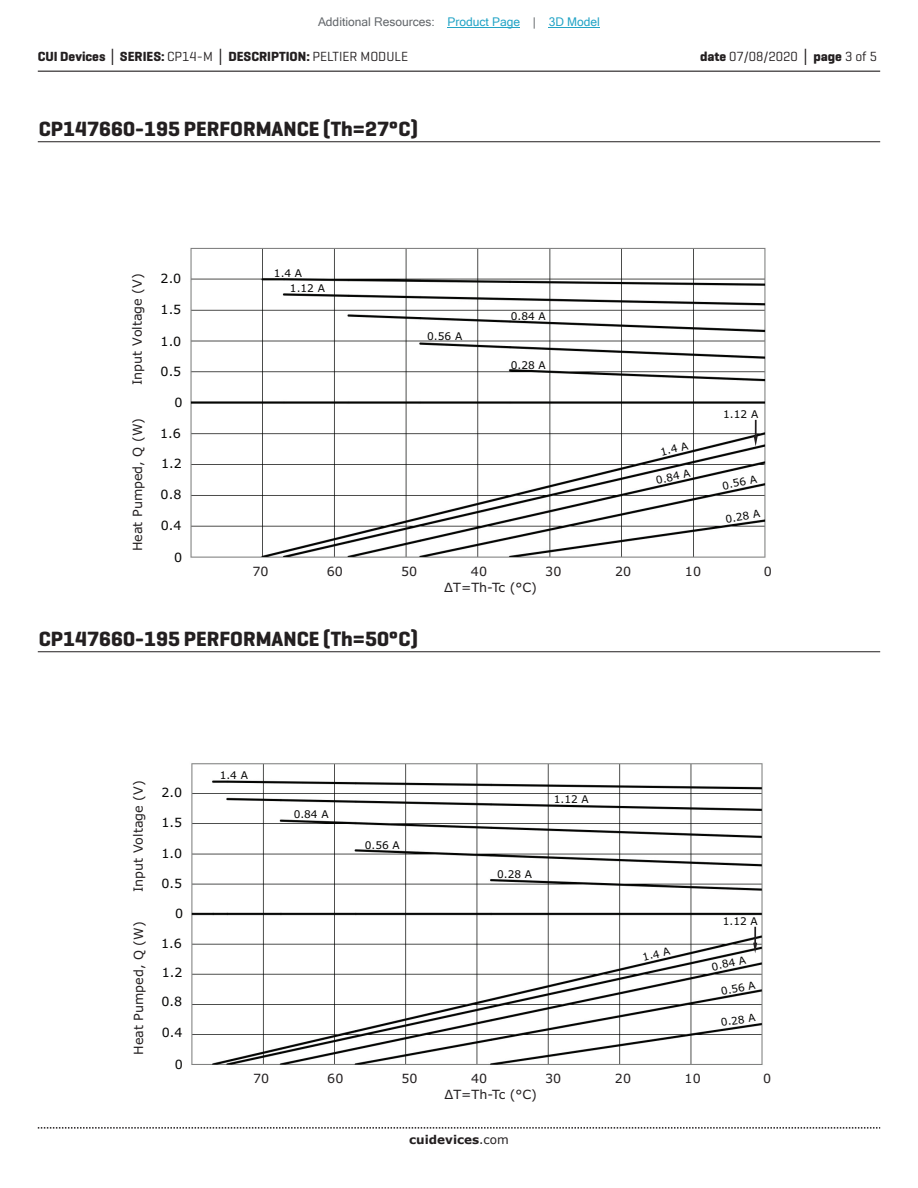
<style>
.page{position:relative;width:918px;height:1188px;background:#fff}
.page>*{position:absolute;margin:0;border:0;box-sizing:border-box;transform-origin:0 0}
.t1{font:700 21px "Geogrotesque";color:#231f20}
.t2{font:700 13.5px "Geogrotesque";color:#231f20}
.t3{font:13.5px "Geogrotesque";color:#231f20}
.t4{font:12.75px "Verdana";color:#231f20}
.t5{font:12.75px "Verdana";color:#050504}
.t6{font:12px "Microsoft Sans Serif";color:#63676b}
.t7{font:700 12px "Verdana";color:#231f20}
.t8{font:10.65px "Verdana";color:#050504}
.t9{font:10.5px "Verdana";color:#050504}
.s1{color:#23a4c6}
.s2{font-family:"Verdana"}
.s3{font-weight:400}
.s4{font-weight:700}
.s5{font-family:"Verdana";font-weight:700}
</style>
<div class="page">
<hr style="left:38px;top:71px;width:842px;height:1px;background:#231f20">
<svg style="left:38px;top:1127px;width:842px;height:2px"></svg>
<img style="left:190px;top:247px;width:576px;height:311px">
<svg style="left:754px;top:420px;width:4px;height:27px"></svg>
<hr style="left:38px;top:141px;width:842px;height:1px;background:#231f20">
<img style="left:191px;top:763px;width:572px;height:302px">
<svg style="left:753px;top:927px;width:4px;height:26px"></svg>
<hr style="left:38px;top:651px;width:842px;height:1px;background:#231f20">
<hr style="left:448px;top:27px;width:72px;height:1px;background:#23a4c6">
<hr style="left:549px;top:27px;width:51px;height:1px;background:#23a4c6">
<p class="t6" style="left:318px;top:15px;width:283px">Additional Resources: <span class="s1">Product Page</span> | <span class="s1">3D Model</span></p>
<p class="t2" style="left:38px;top:48px;width:372px">CUI Devices <span class="s2">│</span> SERIES: <span class="s3">CP14-M</span> <span class="s2">│</span> DESCRIPTION: <span class="s3">PELTIER MODULE</span></p>
<p class="t3" style="left:700px;top:48px;width:179px"><span class="s4">date</span> 07/08/2020 <span class="s5">│</span> <span class="s4">page</span> 3 of 5</p>
<h1 class="t1" style="left:39px;top:116px;width:381px">CP147660-195 PERFORMANCE (Th=27°C)</h1>
<p class="t4" style="left:128px;top:385px;width:113px;rotate:-90deg">Input Voltage (V)</p>
<p class="t4" style="left:129px;top:551px;width:135px;rotate:-90deg">Heat Pumped, Q (W)</p>
<p class="t5" style="left:161px;top:269px;width:22px">2.0</p>
<p class="t5" style="left:161px;top:300px;width:22px">1.5</p>
<p class="t5" style="left:161px;top:333px;width:22px">1.0</p>
<p class="t5" style="left:161px;top:363px;width:22px">0.5</p>
<p class="t5" style="left:174px;top:394px;width:10px">0</p>
<p class="t5" style="left:160px;top:425px;width:22px">1.6</p>
<p class="t5" style="left:161px;top:455px;width:22px">1.2</p>
<p class="t5" style="left:161px;top:486px;width:22px">0.8</p>
<p class="t5" style="left:161px;top:517px;width:22px">0.4</p>
<p class="t5" style="left:174px;top:549px;width:10px">0</p>
<p class="t8" style="left:274px;top:266px;width:30px">1.4 A</p>
<p class="t8" style="left:290px;top:281px;width:37px">1.12 A</p>
<p class="t8" style="left:427px;top:328px;width:37px">0.56 A</p>
<p class="t8" style="left:511px;top:309px;width:37px">0.84 A</p>
<p class="t8" style="left:511px;top:357px;width:37px">0.28 A</p>
<p class="t8" style="left:659px;top:445px;width:30px;rotate:-14deg">1.4 A</p>
<p class="t8" style="left:654px;top:473px;width:37px;rotate:-12deg">0.84 A</p>
<p class="t8" style="left:723px;top:407px;width:37px">1.12 A</p>
<p class="t8" style="left:721px;top:478px;width:37px;rotate:-11deg">0.56 A</p>
<p class="t8" style="left:724px;top:512px;width:37px;rotate:-9deg">0.28 A</p>
<p class="t4" style="left:253px;top:563px;width:18px">70</p>
<p class="t4" style="left:327px;top:563px;width:18px">60</p>
<p class="t4" style="left:401px;top:563px;width:18px">50</p>
<p class="t4" style="left:471px;top:563px;width:18px">40</p>
<p class="t4" style="left:545px;top:563px;width:18px">30</p>
<p class="t4" style="left:615px;top:563px;width:18px">20</p>
<p class="t4" style="left:685px;top:563px;width:18px">10</p>
<p class="t4" style="left:764px;top:563px;width:10px">0</p>
<h1 class="t1" style="left:39px;top:626px;width:381px">CP147660-195 PERFORMANCE (Th=50°C)</h1>
<p class="t4" style="left:444px;top:579px;width:94px">ΔT=Th-Tc (°C)</p>
<p class="t4" style="left:129px;top:892px;width:113px;rotate:-90deg">Input Voltage (V)</p>
<p class="t4" style="left:130px;top:1055px;width:135px;rotate:-90deg">Heat Pumped, Q (W)</p>
<p class="t5" style="left:161px;top:784px;width:22px">2.0</p>
<p class="t5" style="left:161px;top:814px;width:22px">1.5</p>
<p class="t5" style="left:161px;top:845px;width:22px">1.0</p>
<p class="t5" style="left:161px;top:874px;width:22px">0.5</p>
<p class="t5" style="left:175px;top:905px;width:10px">0</p>
<p class="t5" style="left:161px;top:935px;width:22px">1.6</p>
<p class="t5" style="left:162px;top:964px;width:22px">1.2</p>
<p class="t5" style="left:161px;top:993px;width:22px">0.8</p>
<p class="t5" style="left:162px;top:1024px;width:22px">0.4</p>
<p class="t5" style="left:175px;top:1055px;width:10px">0</p>
<p class="t9" style="left:220px;top:768px;width:30px">1.4 A</p>
<p class="t9" style="left:294px;top:807px;width:36px">0.84 A</p>
<p class="t9" style="left:365px;top:838px;width:37px">0.56 A</p>
<p class="t9" style="left:554px;top:792px;width:36px">1.12 A</p>
<p class="t9" style="left:497px;top:867px;width:36px">0.28 A</p>
<p class="t9" style="left:641px;top:950px;width:30px;rotate:-14deg">1.4 A</p>
<p class="t9" style="left:723px;top:914px;width:36px">1.12 A</p>
<p class="t9" style="left:710px;top:960px;width:36px;rotate:-12deg">0.84 A</p>
<p class="t9" style="left:720px;top:984px;width:36px;rotate:-11deg">0.56 A</p>
<p class="t9" style="left:720px;top:1015px;width:36px;rotate:-9deg">0.28 A</p>
<p class="t4" style="left:253px;top:1069px;width:18px">70</p>
<p class="t4" style="left:327px;top:1069px;width:18px">60</p>
<p class="t4" style="left:401px;top:1069px;width:18px">50</p>
<p class="t4" style="left:471px;top:1069px;width:18px">40</p>
<p class="t4" style="left:545px;top:1069px;width:18px">30</p>
<p class="t4" style="left:615px;top:1069px;width:18px">20</p>
<p class="t4" style="left:685px;top:1069px;width:18px">10</p>
<p class="t4" style="left:763px;top:1069px;width:10px">0</p>
<p class="t4" style="left:444px;top:1085px;width:94px">ΔT=Th-Tc (°C)</p>
<p class="t7" style="left:409px;top:1131px;width:101px">cuidevices<span class="s3">.com</span></p>
</div>
